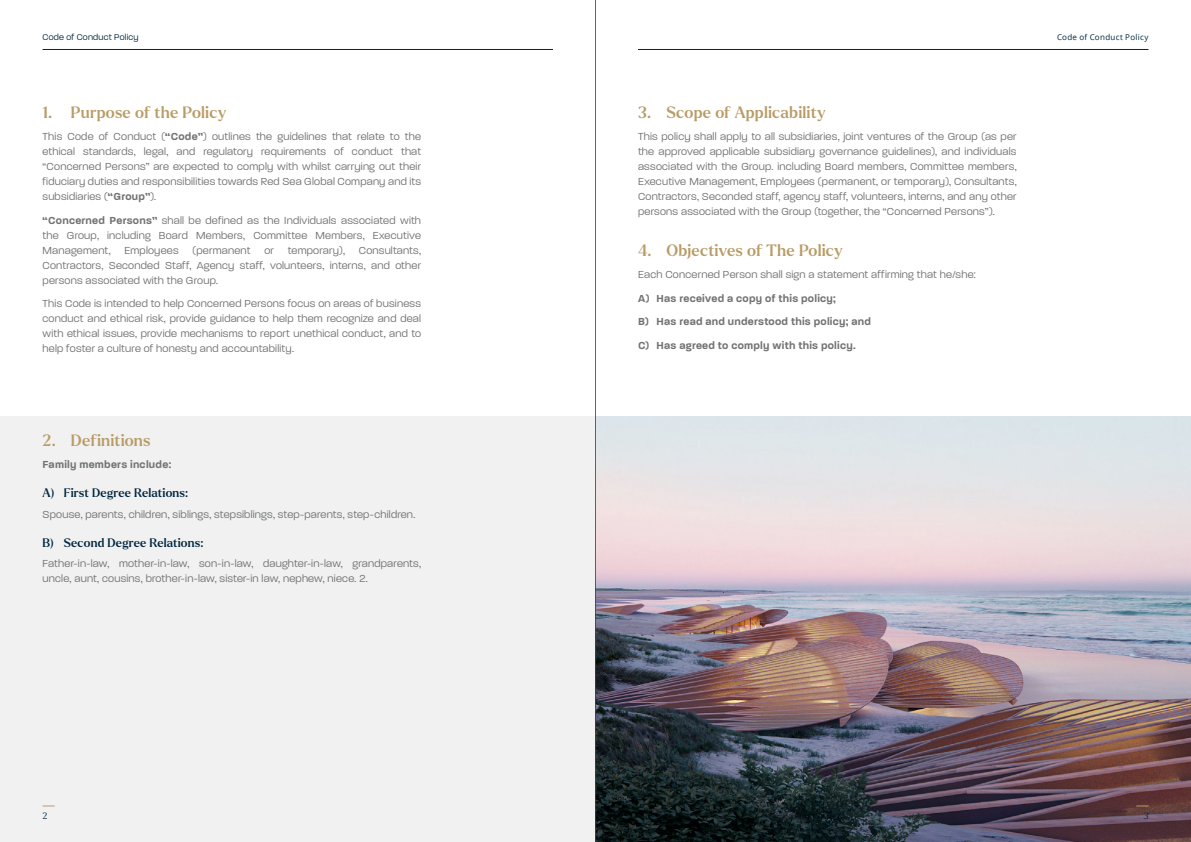
<style>
.page{position:relative;width:1191px;height:842px;background:#fff}
.page>*{position:absolute;margin:0;border:0;box-sizing:border-box;transform-origin:0 0}
.t1{font:500 16px "Larken";letter-spacing:.01em;color:#b89c66}
.t2{font:500 12px "Larken";letter-spacing:.015em;color:#00263d}
.t3{font:300 11px/15px "Paralucent";letter-spacing:.02em;color:#707370;text-align:justify}
.t4{font:600 11px/23.5px "Paralucent";letter-spacing:.025em;color:#707370}
.t5{font:300 9px "Paralucent";letter-spacing:.03em;color:#00263d}
.t6{font:300 9px "Larken";color:#00263d}
.t7{font:8px "Open Sans";letter-spacing:.035em;color:#00263d}
.s1{font-weight:600}
</style>
<div class="page">
<div style="left:0;top:416px;width:595px;height:426px;background:#f1f1f2"></div>
<img style="left:596px;top:416px;width:595px;height:426px">
<hr style="left:43px;top:49px;width:510px;height:1px;background:#00263d">
<hr style="left:638px;top:49px;width:510px;height:1px;background:#00263d">
<hr style="left:595px;top:0;width:1px;height:842px;background:#414042">
<svg style="left:43px;top:806px;width:12px;height:1px"></svg>
<svg style="left:1136px;top:806px;width:12px;height:1px"></svg>
<p class="t5" style="left:43px;top:32px;width:97px">Code of Conduct Policy</p>
<h1 class="t1" style="left:43px;top:102px;width:185px">1. Purpose of the Policy</h1>
<p class="t3" style="left:43px;top:129px;width:380px">This Code of Conduct (<span class="s1">“Code”</span>) outlines the guidelines that relate to the ethical standards, legal, and regulatory requirements of conduct that “Concerned Persons” are expected to comply with whilst carrying out their fiduciary duties and responsibilities towards Red Sea Global Company and its subsidiaries (<span class="s1">“Group”</span>).</p>
<p class="t3" style="left:43px;top:212px;width:380px"><span class="s1">“Concerned Persons”</span> shall be defined as the Individuals associated with the Group, including Board Members, Committee Members, Executive Management,</p>
<p class="t3" style="left:124px;top:242px;width:56px">Employees</p>
<p class="t3" style="left:193px;top:242px;width:59px">(permanent</p>
<p class="t3" style="left:264px;top:242px;width:11px">or</p>
<p class="t3" style="left:288px;top:242px;width:59px">temporary),</p>
<p class="t3" style="left:43px;top:242px;width:380px;text-indent:316px">Consultants, Contractors, Seconded Staff, Agency staff, volunteers, interns, and other persons associated with the Group.</p>
<p class="t3" style="left:43px;top:296px;width:380px">This Code is intended to help Concerned Persons focus on areas of business conduct and ethical risk, provide guidance to help them recognize and deal with ethical issues, provide mechanisms to report unethical conduct, and to help foster a culture of honesty and accountability.</p>
<h1 class="t1" style="left:43px;top:429px;width:110px">2. Definitions</h1>
<p class="t4" style="left:43px;top:452px;width:130px">Family members include:</p>
<p class="t2" style="left:43px;top:485px;width:147px">A) First Degree Relations:</p>
<p class="t3" style="left:43px;top:506px;width:374px">Spouse, parents, children, siblings, stepsiblings, step-parents, step-children.</p>
<p class="t2" style="left:43px;top:535px;width:162px">B) Second Degree Relations:</p>
<p class="t3" style="left:43px;top:556px;width:380px">Father-in-law, mother-in-law, son-in-law, daughter-in-law, grandparents, uncle, aunt, cousins, brother-in-law, sister-in law, nephew, niece. 2.</p>
<h1 class="t1" style="left:638px;top:102px;width:189px">3. Scope of Applicability</h1>
<p class="t3" style="left:638px;top:129px;width:380px">This policy shall apply to all subsidiaries, joint ventures of the Group (as per the approved applicable subsidiary governance guidelines), and individuals associated with the Group. including Board members, Committee members, Executive Management, Employees (permanent, or temporary), Consultants, Contractors, Seconded staff, agency staff, volunteers, interns, and any other persons associated with the Group (together, the “Concerned Persons”).</p>
<h1 class="t1" style="left:638px;top:240px;width:206px">4. Objectives of The Policy</h1>
<p class="t3" style="left:638px;top:267px;width:339px">Each Concerned Person shall sign a statement affirming that he/she:</p>
<p class="t4" style="left:638px;top:287px;width:234px">A) Has received a copy of this policy;<br>B) Has read and understood this policy; and<br>C) Has agreed to comply with this policy.</p>
<p class="t7" style="left:1057px;top:31px;width:93px">Code of Conduct Policy</p>
<p class="t6" style="left:43px;top:809px;width:6px">2</p>
<p class="t6" style="left:1143px;top:809px;width:6px">3</p>
</div>
